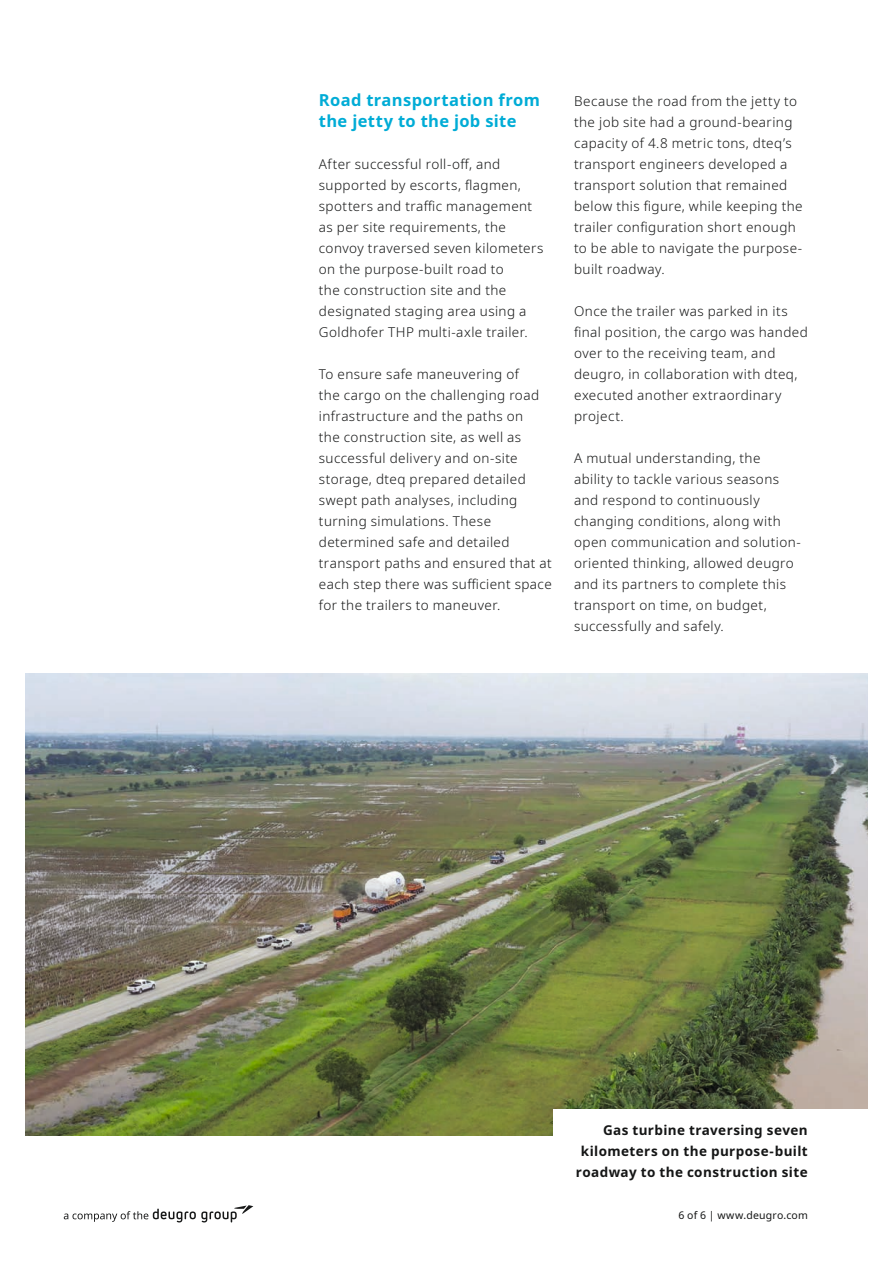
<style>
.page{position:relative;width:893px;height:1263px;background:#fff}
.page>*{position:absolute;margin:0;border:0;box-sizing:border-box;transform-origin:0 0}
.t1{font:700 16.5px/21px "Noto Sans";letter-spacing:.02em;color:#00acd6}
.t2{font:300 13.5px/21px "Noto Sans";letter-spacing:.03em;color:#151616}
.t3{font:700 13.5px/21px "Noto Sans";letter-spacing:.03em;color:#151616;text-align:right}
.t4{font:10.5px "Noto Sans";letter-spacing:.02em;color:#151616}
</style>
<div class="page">
<svg style="left:64px;top:1205px;width:189px;height:17px"></svg>
<img style="left:26px;top:673px;width:841px;height:462px">
<div style="left:553px;top:1109px;width:316px;height:47px;background:#fff"></div>
<p class="t1" style="left:319px;top:90px;width:223px">Road transportation from the jetty to the job site</p>
<p class="t2" style="left:319px;top:154px;width:226px">After successful roll-off, and supported by escorts, flagmen, spotters and traffic management as per site requirements, the convoy traversed seven kilometers on the purpose-built road to<br>the construction site and the designated staging area using a<br>Goldhofer THP multi-axle trailer.</p>
<p class="t2" style="left:319px;top:364px;width:234px">To ensure safe maneuvering of<br>the cargo on the challenging road infrastructure and the paths on<br>the construction site, as well as successful delivery and on-site storage, dteq prepared detailed swept path analyses, including turning simulations. These determined safe and detailed transport paths and ensured that at each step there was sufficient space for the trailers to maneuver.</p>
<p class="t2" style="left:574px;top:91px;width:230px">Because the road from the jetty to the job site had a ground-bearing capacity of 4.8 metric tons, dteq’s transport engineers developed a transport solution that remained below this figure, while keeping the trailer configuration short enough to be able to navigate the purpose&shy;built roadway.</p>
<p class="t2" style="left:574px;top:301px;width:235px">Once the trailer was parked in its final position, the cargo was handed over to the receiving team, and deugro, in collaboration with dteq, executed another extraordinary project.</p>
<p class="t2" style="left:574px;top:448px;width:228px">A mutual understanding, the ability to tackle various seasons and respond to continuously changing conditions, along with open communication and solution&shy;oriented thinking, allowed deugro and its partners to complete this transport on time, on budget, successfully and safely.</p>
<p class="t3" style="left:576px;top:1120px;width:233px">Gas turbine traversing seven kilometers on the purpose-built roadway to the construction site</p>
<p class="t4" style="left:678px;top:1208px;width:131px">6 of 6 | www.deugro.com</p>
</div>
